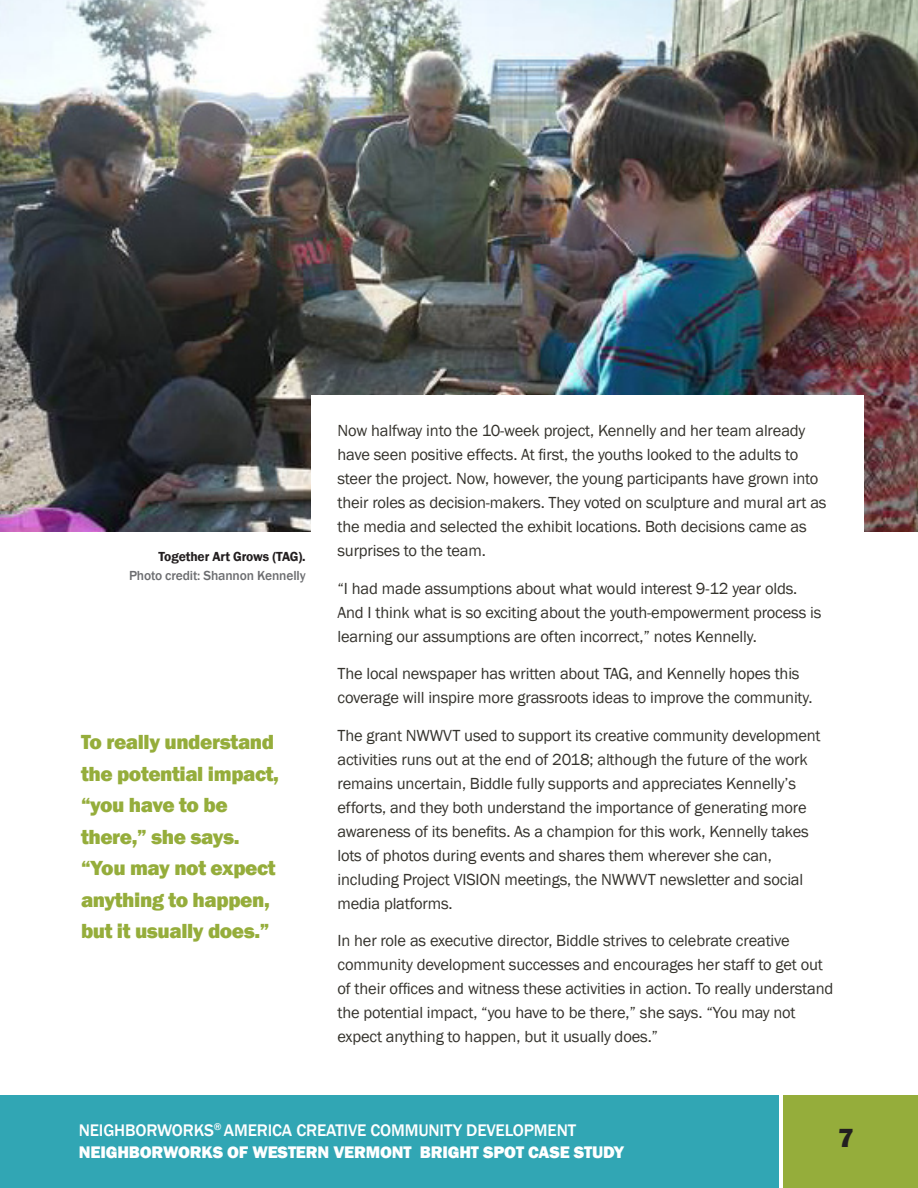
<style>
.page{position:relative;width:918px;height:1188px;background:#fff}
.page>*{position:absolute;margin:0;border:0;box-sizing:border-box;transform-origin:0 0}
.t1{font:800 27px "Franklin Gothic";color:#231f20}
.t2{font:800 21px/31.5px "Franklin Gothic";letter-spacing:-.02em;color:#95ad3b}
.t3{font:500 17.25px/22.5px "Franklin Gothic";letter-spacing:-.01em;color:#fff}
.Heading{font:16.5px/24px "Franklin Gothic";letter-spacing:-.01em;color:#34322c}
.t4{font:500 13.5px "Franklin Gothic";letter-spacing:-.01em;color:#6c6d70}
.t5{font:600 13.5px "Franklin Gothic";letter-spacing:-.01em;color:#231f20}
.s1{font-weight:800}
</style>
<div class="page">
<div style="left:0;top:1095px;width:779px;height:93px;background:#31a6b4"></div>
<div style="left:783px;top:1095px;width:135px;height:93px;background:#95ad3b"></div>
<img style="left:0;top:0;width:918px;height:532px">
<div style="left:311px;top:395px;width:553px;height:568px;background:#fff"></div>
<p class="t5" style="left:158px;top:548px;width:149px">Together Art Grows (TAG).</p>
<p class="t4" style="left:129px;top:567px;width:178px">Photo credit: Shannon Kennelly</p>
<p class="t2" style="left:81px;top:726px;width:199px">To really understand the potential impact, “you have to be there,” she says. “You may not expect anything to happen, but it usually does.”</p>
<p class="Heading" style="left:338px;top:419px;width:491px">Now halfway into the 10-week project, Kennelly and her team already have seen positive effects. At first, the youths looked to the adults to steer the project. Now, however, the young participants have grown into their roles as decision-makers. They voted on sculpture and mural art as the media and selected the exhibit locations. Both decisions came as surprises to the team.</p>
<p class="Heading" style="left:338px;top:577px;width:485px">“I had made assumptions about what would interest 9-12 year olds.<br>And I think what is so exciting about the youth-empowerment process is learning our assumptions are often incorrect,” notes Kennelly.</p>
<p class="Heading" style="left:338px;top:662px;width:477px">The local newspaper has written about TAG, and Kennelly hopes this coverage will inspire more grassroots ideas to improve the community.</p>
<p class="Heading" style="left:338px;top:724px;width:485px">The grant NWWVT used to support its creative community development activities runs out at the end of 2018; although the future of the work remains uncertain, Biddle fully supports and appreciates Kennelly’s efforts, and they both understand the importance of generating more awareness of its benefits. As a champion for this work, Kennelly takes lots of photos during events and shares them wherever she can, including Project VISION meetings, the NWWVT newsletter and social media platforms.</p>
<p class="Heading" style="left:338px;top:929px;width:497px">In her role as executive director, Biddle strives to celebrate creative community development successes and encourages her staff to get out of their offices and witness these activities in action. To really understand the potential impact, “you have to be there,” she says. “You may not expect anything to happen, but it usually does.”</p>
<p class="t3" style="left:79px;top:1119px;width:547px">NEIGHBORWORKS<sup>®</sup> AMERICA CREATIVE COMMUNITY DEVELOPMENT<br><span class="s1">NEIGHBORWORKS OF WESTERN VERMONT BRIGHT SPOT CASE STUDY</span></p>
<h1 class="t1" style="left:838px;top:1121px;width:17px">7</h1>
</div>
